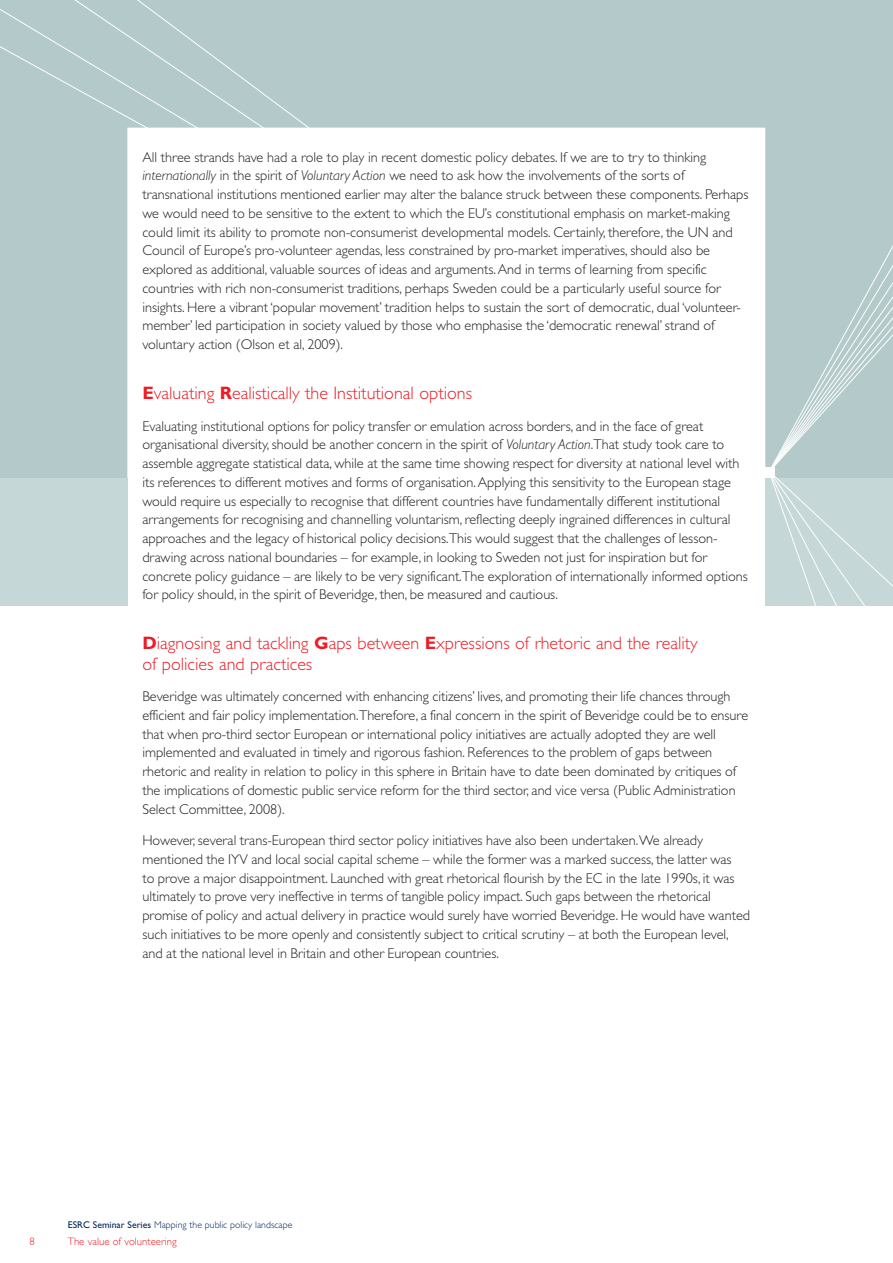
<style>
.page{position:relative;width:893px;height:1263px;background:#fff}
.page>*{position:absolute;margin:0;border:0;box-sizing:border-box;transform-origin:0 0}
.t1{font:300 18px/20.2px "Gill Sans";color:#ed1c24}
.t2{font:300 14.25px/18.8px "Gill Sans";color:#231f20}
.t3{font:300 10.8px "Gill Sans";color:#ed1c24}
.t4{font:300 9.75px "Gill Sans";color:#00265e}
.s1{font-style:italic}
.s2{font-weight:700}
.s3{font-weight:400}
</style>
<div class="page">
<svg style="left:0;top:0;width:892px;height:606px"></svg>
<div style="left:765px;top:478px;width:127px;height:128px;background:#c5d7d7"></div>
<div style="left:0;top:478px;width:127px;height:128px;background:#c5d7d7"></div>
<svg style="left:771px;top:473px;width:121px;height:133px"></svg>
<div style="left:0;top:0;width:29px;height:473px;background:#b4caca"></div>
<svg style="left:29px;top:0;width:741px;height:473px"></svg>
<div style="left:768px;top:73px;width:124px;height:400px;background:#b4caca"></div>
<div style="left:764px;top:468px;width:10px;height:10px;background:#fff"></div>
<p class="t2" style="left:142px;top:149px;width:608px">All three strands have had a role to play in recent domestic policy debates. If we are to try to thinking <span class="s1">internationally</span> in the spirit of <span class="s1">Voluntary Action</span> we need to ask how the involvements of the sorts of transnational institutions mentioned earlier may alter the balance struck between these components. Perhaps we would need to be sensitive to the extent to which the EU’s constitutional emphasis on market-making could limit its ability to promote non-consumerist developmental models. Certainly, therefore, the UN and Council of Europe’s pro-volunteer agendas, less constrained by pro-market imperatives, should also be explored as additional, valuable sources of ideas and arguments.And in terms of learning from specific countries with rich non-consumerist traditions, perhaps Sweden could be a particularly useful source for insights. Here a vibrant ‘popular movement’ tradition helps to sustain the sort of democratic, dual ‘volunteer&shy;member’ led participation in society valued by those who emphasise the ‘democratic renewal’ strand of voluntary action (Olson et al, 2009).</p>
<p class="t1" style="left:142px;top:385px;width:331px"><span class="s2">E</span>valuating <span class="s2">R</span>ealistically the Institutional options</p>
<p class="t2" style="left:142px;top:418px;width:607px">Evaluating institutional options for policy transfer or emulation across borders, and in the face of great organisational diversity, should be another concern in the spirit of <span class="s1">Voluntary Action</span>.That study took care to assemble aggregate statistical data, while at the same time showing respect for diversity at national level with its references to different motives and forms of organisation.Applying this sensitivity to the European stage would require us especially to recognise that different countries have fundamentally different institutional arrangements for recognising and channelling voluntarism, reflecting deeply ingrained differences in cultural approaches and the legacy of historical policy decisions.This would suggest that the challenges of lesson&shy;drawing across national boundaries – for example, in looking to Sweden not just for inspiration but for concrete policy guidance – are likely to be very significant.The exploration of internationally informed options for policy should, in the spirit of Beveridge, then, be measured and cautious.</p>
<p class="t1" style="left:142px;top:635px;width:557px"><span class="s2">D</span>iagnosing and tackling <span class="s2">G</span>aps between <span class="s2">E</span>xpressions of rhetoric and the reality of policies and practices</p>
<p class="t2" style="left:142px;top:689px;width:607px">Beveridge was ultimately concerned with enhancing citizens’ lives, and promoting their life chances through efficient and fair policy implementation.Therefore, a final concern in the spirit of Beveridge could be to ensure that when pro-third sector European or international policy initiatives are actually adopted they are well implemented and evaluated in timely and rigorous fashion. References to the problem of gaps between rhetoric and reality in relation to policy in this sphere in Britain have to date been dominated by critiques of the implications of domestic public service reform for the third sector, and vice versa (Public Administration Select Committee, 2008).</p>
<p class="t2" style="left:142px;top:833px;width:609px">However, several trans-European third sector policy initiatives have also been undertaken.We already mentioned the IYV and local social capital scheme – while the former was a marked success, the latter was<br>to prove a major disappointment. Launched with great rhetorical flourish by the EC in the late 1990s, it was ultimately to prove very ineffective in terms of tangible policy impact. Such gaps between the rhetorical promise of policy and actual delivery in practice would surely have worried Beveridge. He would have wanted such initiatives to be more openly and consistently subject to critical scrutiny – at both the European level, and at the national level in Britain and other European countries.</p>
<p class="t4" style="left:68px;top:1222px;width:226px"><span class="s3">ESRC Seminar Series</span> Mapping the public policy landscape</p>
<p class="t3" style="left:30px;top:1238px;width:7px">8</p>
<p class="t3" style="left:68px;top:1238px;width:111px">The value of volunteering</p>
</div>
